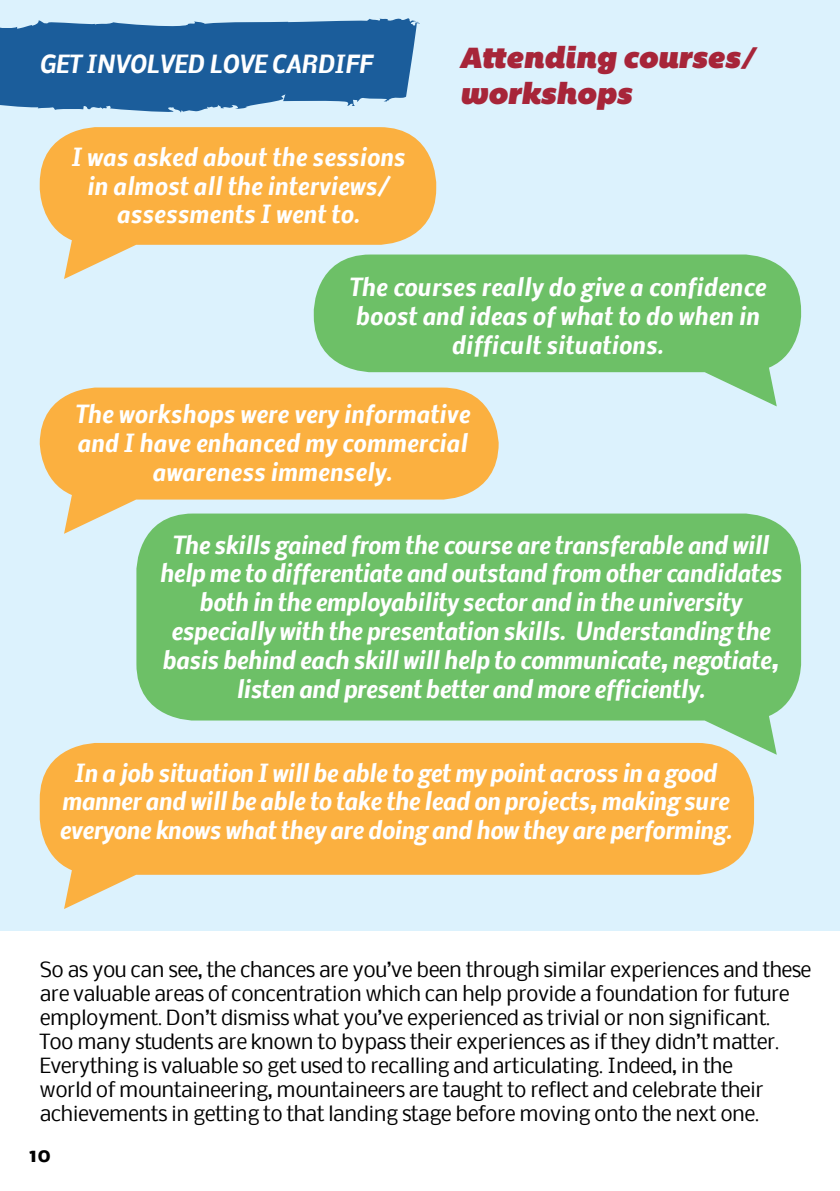
<style>
.page{position:relative;width:840px;height:1191px;background:#fff}
.page>*{position:absolute;margin:0;border:0;box-sizing:border-box;transform-origin:0 0}
.t1{font:italic 30px/36px "Bemio";color:#a72539}
.t2{font:italic 700 24px/28.8px "Nobile";letter-spacing:-.02em;color:#fff;text-align:center}
.t3{font:italic 700 24px/28.8px "Nobile";color:#fff;text-align:center}
.t4{font:20px/24px "Nobile";letter-spacing:-.03em;color:#000}
.t5{font:700 20px "Nobile";color:#000}
</style>
<div class="page">
<div style="left:0;top:0;width:839px;height:930px;background:#dcf2fd"></div>
<svg style="left:0;top:18px;width:420px;height:95px;background:#3772a9"></svg>
<svg style="left:40px;top:127px;width:396px;height:152px;fill:#fbb040"></svg>
<svg style="left:40px;top:387px;width:458px;height:147px;fill:#fbb040"></svg>
<svg style="left:40px;top:743px;width:713px;height:166px;fill:#fbb040"></svg>
<svg style="left:313px;top:254px;width:487px;height:152px;fill:#6dc067"></svg>
<svg style="left:136px;top:513px;width:664px;height:242px;background:#7fc476"></svg>
<p class="t3" style="left:40px;top:49px;width:334px">GET INVOLVED LOVE CARDIFF</p>
<p class="t3" style="left:72px;top:141px;width:335px">I was asked about the sessions in almost all the interviews/ assessments I went to.</p>
<h1 class="t1" style="left:459px;top:39px;width:297px">Attending courses/ workshops</h1>
<p class="t3" style="left:349px;top:271px;width:418px">The courses really do give a confidence boost and ideas of what to do when in difficult situations.</p>
<p class="t3" style="left:75px;top:399px;width:396px">The workshops were very informative and I have enhanced my commercial awareness immensely.</p>
<p class="t2" style="left:160px;top:529px;width:623px">The skills gained from the course are transferable and will help me to differentiate and outstand from other candidates both in the employability sector and in the university especially with the presentation skills. Understanding the basis behind each skill will help to communicate, negotiate, listen and present better and more efficiently.</p>
<p class="t2" style="left:59px;top:757px;width:674px">In a job situation I will be able to get my point across in a good manner and will be able to take the lead on projects, making sure everyone knows what they are doing and how they are performing.</p>
<p class="t4" style="left:40px;top:956px;width:772px">So as you can see, the chances are you’ve been through similar experiences and these are valuable areas of concentration which can help provide a foundation for future employment. Don’t dismiss what you’ve experienced as trivial or non significant.<br>Too many students are known to bypass their experiences as if they didn’t matter.<br>Everything is valuable so get used to recalling and articulating. Indeed, in the<br>world of mountaineering, mountaineers are taught to reflect and celebrate their achievements in getting to that landing stage before moving onto the next one.</p>
<p class="t5" style="left:28px;top:1138px;width:25px">10</p>
</div>
